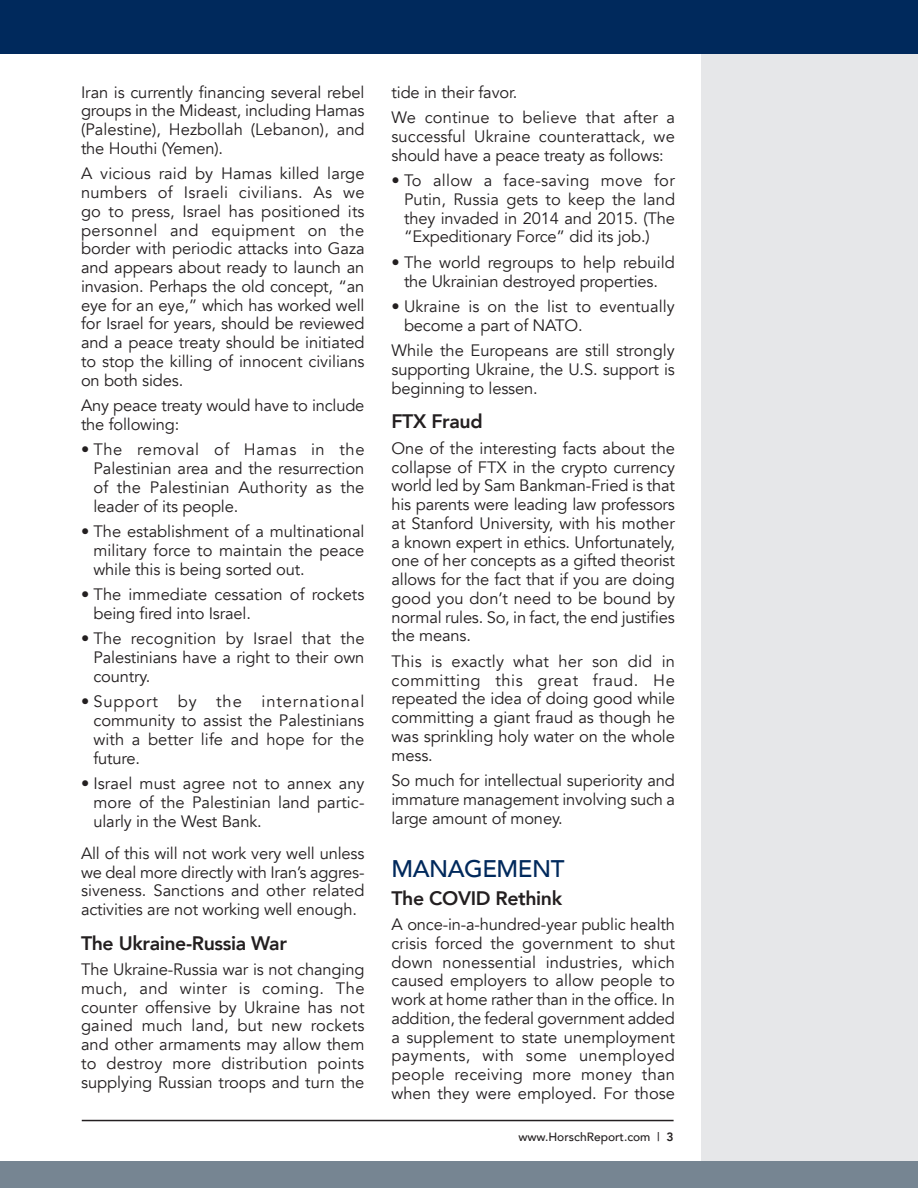
<style>
.page{position:relative;width:918px;height:1188px;background:#fff}
.page>*{position:absolute;margin:0;border:0;box-sizing:border-box;transform-origin:0 0}
.Headline_feature{font:500 24px "Avenir";letter-spacing:-.02em;color:#00295c}
.Headline_feature-2{font:800 19.5px "Avenir";letter-spacing:-.02em;color:#231f20}
.Headline_feature-3{font:16.5px/18.8px "Avenir";letter-spacing:-.01em;color:#231f20;text-align:justify}
.t1{font:500 12px "Avenir";color:#231f20}
.s1{font-weight:800}
</style>
<div class="page">
<div style="left:702px;top:47px;width:216px;height:1133px;background:#e6e7e9"></div>
<hr style="left:82px;top:1120px;width:592px;height:1px;background:#231f20">
<div style="left:0;top:0;width:918px;height:54px;background:#00295c"></div>
<div style="left:0;top:1161px;width:918px;height:27px;background:#768592"></div>
<p class="Headline_feature-3" style="left:81px;top:83px;width:285px">Iran is currently financing several rebel groups in the Mideast, including Hamas (Palestine), Hezbollah (Lebanon), and the Houthi (Yemen).</p>
<p class="Headline_feature-3" style="left:81px;top:164px;width:285px">A vicious raid by Hamas killed large numbers of Israeli civilians. As we go to press, Israel has positioned its personnel and equipment on the border with periodic attacks into Gaza and appears about ready to launch an invasion. Perhaps the old concept, “an eye for an eye,” which has worked well for Israel for years, should be reviewed and a peace treaty should be initiated to stop the killing of innocent civilians on both sides.</p>
<p class="Headline_feature-3" style="left:81px;top:396px;width:285px">Any peace treaty would have to include the following:</p>
<p class="Headline_feature-3" style="left:94px;top:440px;width:273px;text-indent:-13px">• The removal of Hamas in the Palestinian area and the resurrection of the Palestinian Authority as the leader of its people.</p>
<p class="Headline_feature-3" style="left:94px;top:522px;width:273px;text-indent:-13px">• The establishment of a multinational military force to maintain the peace while this is being sorted out.</p>
<p class="Headline_feature-3" style="left:94px;top:585px;width:273px;text-indent:-13px">• The immediate cessation of rockets being fired into Israel.</p>
<p class="Headline_feature-3" style="left:94px;top:629px;width:273px;text-indent:-13px">• The recognition by Israel that the Palestinians have a right to their own country.</p>
<p class="Headline_feature-3" style="left:94px;top:692px;width:272px;text-indent:-13px">• Support by the international community to assist the Palestinians with a better life and hope for the future.</p>
<p class="Headline_feature-3" style="left:94px;top:774px;width:273px;text-indent:-13px">• Israel must agree not to annex any more of the Palestinian land partic&shy;ularly in the West Bank.</p>
<p class="Headline_feature-3" style="left:81px;top:844px;width:285px">All of this will not work very well unless we deal more directly with Iran’s aggres&shy;siveness. Sanctions and other related activities are not working well enough.</p>
<p class="Headline_feature-2" style="left:81px;top:928px;width:207px">The Ukraine-Russia War</p>
<p class="Headline_feature-3" style="left:81px;top:960px;width:285px">The Ukraine-Russia war is not changing much, and winter is coming. The counter offensive by Ukraine has not gained much land, but new rockets and other armaments may allow them to destroy more distribution points supplying Russian troops and turn the</p>
<p class="Headline_feature-3" style="left:392px;top:83px;width:128px">tide in their favor.</p>
<p class="Headline_feature-3" style="left:392px;top:108px;width:285px">We continue to believe that after a successful Ukraine counterattack, we should have a peace treaty as follows:</p>
<p class="Headline_feature-3" style="left:404px;top:171px;width:273px;text-indent:-13px">• To allow a face-saving move for Putin, Russia gets to keep the land they invaded in 2014 and 2015. (The “Expeditionary Force” did its job.)</p>
<p class="Headline_feature-3" style="left:392px;top:253px;width:285px;text-align:center">• The world regroups to help rebuild the Ukrainian destroyed properties.</p>
<p class="Headline_feature-3" style="left:404px;top:297px;width:272px;text-indent:-13px">• Ukraine is on the list to eventually become a part of NATO.</p>
<p class="Headline_feature-3" style="left:392px;top:341px;width:285px">While the Europeans are still strongly supporting Ukraine, the U.S. support is beginning to lessen.</p>
<p class="Headline_feature-2" style="left:392px;top:406px;width:93px">FTX Fraud</p>
<p class="Headline_feature-3" style="left:392px;top:439px;width:285px">One of the interesting facts about the collapse of FTX in the crypto currency world led by Sam Bankman-Fried is that his parents were leading law professors at Stanford University, with his mother a known expert in ethics. Unfortunately, one of her concepts as a gifted theorist allows for the fact that if you are doing good you don’t need to be bound by normal rules. So, in fact, the end justifies the means.</p>
<p class="Headline_feature-3" style="left:392px;top:652px;width:285px">This is exactly what her son did in committing this great fraud. He repeated the idea of doing good while committing a giant fraud as though he was sprinkling holy water on the whole mess.</p>
<p class="Headline_feature-3" style="left:392px;top:771px;width:285px">So much for intellectual superiority and immature management involving such a large amount of money.</p>
<p class="Headline_feature" style="left:392px;top:848px;width:174px">MANAGEMENT</p>
<p class="Headline_feature-2" style="left:392px;top:883px;width:172px">The COVID Rethink</p>
<p class="Headline_feature-3" style="left:392px;top:915px;width:285px">A once-in-a-hundred-year public health crisis forced the government to shut down nonessential industries, which caused employers to allow people to work at home rather than in the office. In addition, the federal government added a supplement to state unemployment payments, with some unemployed people receiving more money than when they were employed. For those</p>
<p class="t1" style="left:518px;top:1126px;width:157px">www.HorschReport.com | <span class="s1">3</span></p>
</div>
